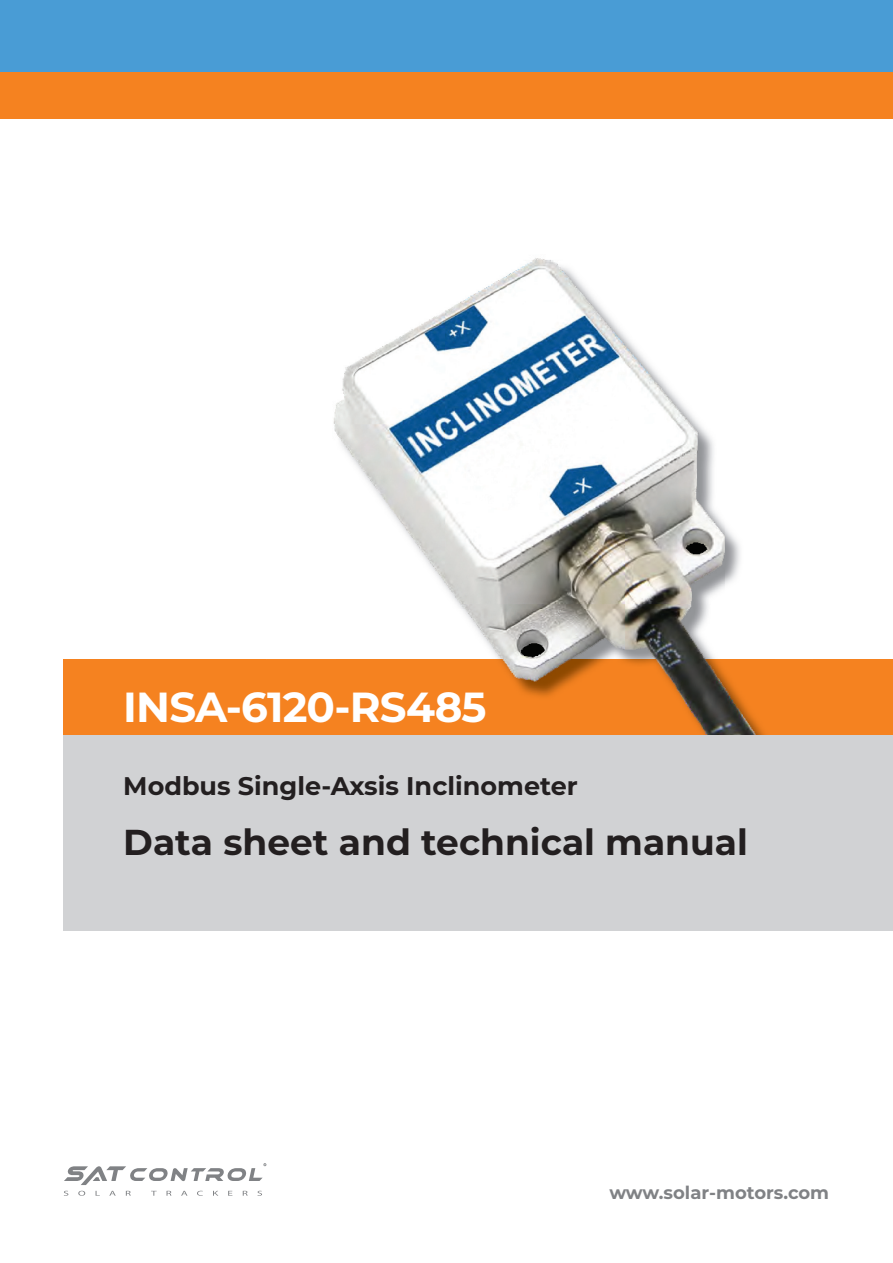
<style>
.page{position:relative;width:893px;height:1263px;background:#fff}
.page>*{position:absolute;margin:0;border:0;box-sizing:border-box;transform-origin:0 0}
.t1{font:700 42px "Montserrat";letter-spacing:-.02em;color:#fff}
.t2{font:700 36px "Montserrat";color:#231f20}
.t3{font:700 25.5px "Montserrat";color:#231f20}
.t4{font:700 18px "Montserrat";color:#808285}
</style>
<div class="page">
<div style="left:64px;top:659px;width:829px;height:77px;background:#f58220"></div>
<svg style="left:64px;top:1163px;width:202px;height:22px"></svg>
<svg style="left:64px;top:1191px;width:4px;height:5px"></svg>
<svg style="left:78px;top:1191px;width:7px;height:5px"></svg>
<svg style="left:109px;top:1191px;width:7px;height:5px"></svg>
<svg style="left:126px;top:1191px;width:5px;height:5px"></svg>
<svg style="left:151px;top:1191px;width:6px;height:5px"></svg>
<svg style="left:167px;top:1191px;width:4px;height:5px"></svg>
<svg style="left:181px;top:1191px;width:6px;height:5px"></svg>
<svg style="left:197px;top:1191px;width:6px;height:5px"></svg>
<svg style="left:213px;top:1191px;width:5px;height:5px"></svg>
<svg style="left:228px;top:1191px;width:4px;height:5px"></svg>
<svg style="left:243px;top:1191px;width:5px;height:5px"></svg>
<svg style="left:257px;top:1191px;width:5px;height:5px"></svg>
<div style="left:0;top:70px;width:893px;height:49px;background:#f58220"></div>
<div style="left:0;top:0;width:893px;height:72px;background:#499cd5"></div>
<img style="left:266px;top:258px;width:547px;height:478px">
<div style="left:64px;top:736px;width:829px;height:195px;background:#d1d2d4"></div>
<h1 class="t1" style="left:123px;top:677px;width:365px">INSA-6120-RS485</h1>
<p class="t3" style="left:123px;top:768px;width:456px">Modbus Single-Axsis Inclinometer</p>
<h2 class="t2" style="left:123px;top:817px;width:626px">Data sheet and technical manual</h2>
<p class="t4" style="left:609px;top:1180px;width:221px">www.solar-motors.com</p>
</div>
